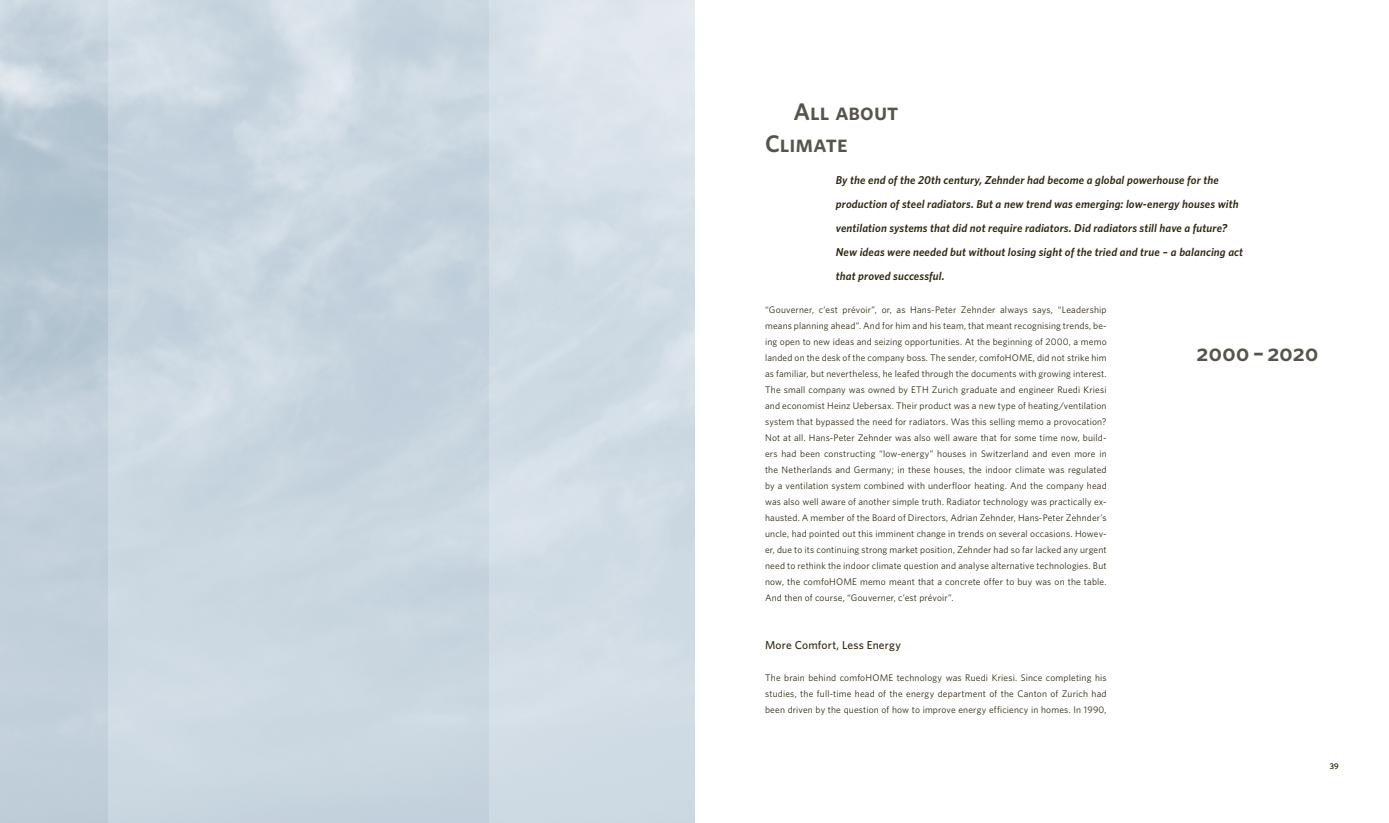
<style>
.page{position:relative;width:1389px;height:823px;background:#fff}
.page>*{position:absolute;margin:0;border:0;box-sizing:border-box;transform-origin:0 0}
.t1{font:24px/32px "Whitney HTF Semi Bold SC";letter-spacing:.005em;color:#57544b}
.t2{font:italic 600 11.5px/24px "Whitney HTF";letter-spacing:.01em;color:#2f2912}
.t3{font:500 11.5px "Whitney HTF";letter-spacing:.015em;color:#2f2912}
.t4{font:9.5px/16px "Whitney HTF";letter-spacing:.02em;color:#2f2912;text-align:justify}
.t5{font:8px "Whitney HTF";color:#2f2912}
</style>
<div class="page">
<h1 class="t1" style="left:765px;top:95px;width:135px;text-indent:28px">All about<br>Climate</h1>
<p class="t2" style="left:836px;top:168px;width:409px">By the end of the 20th century, Zehnder had become a global powerhouse for the production of steel radiators. But a new trend was emerging: low-energy houses with ventilation systems that did not require radiators. Did radiators still have a future?<br>New ideas were needed but without losing sight of the tried and true – a balancing act that proved successful.</p>
<p class="t4" style="left:765px;top:301px;width:343px">“Gouverner, c’est prévoir”, or, as Hans-Peter Zehnder always says, “Leadership means planning ahead”. And for him and his team, that meant recognising trends, be&shy;ing open to new ideas and seizing opportunities. At the beginning of 2000, a memo landed on the desk of the company boss. The sender, comfoHOME, did not strike him as familiar, but nevertheless, he leafed through the documents with growing interest.<br>The small company was owned by ETH Zurich graduate and engineer Ruedi Kriesi and economist Heinz Uebersax. Their product was a new type of heating/ventilation system that bypassed the need for radiators. Was this selling memo a provocation?<br>Not at all. Hans-Peter Zehnder was also well aware that for some time now, build&shy;ers had been constructing “low-energy” houses in Switzerland and even more in the Netherlands and Germany; in these houses, the indoor climate was regulated by a ventilation system combined with underfloor heating. And the company head was also well aware of another simple truth. Radiator technology was practically ex&shy;hausted. A member of the Board of Directors, Adrian Zehnder, Hans-Peter Zehnder’s uncle, had pointed out this imminent change in trends on several occasions. Howev&shy;er, due to its continuing strong market position, Zehnder had so far lacked any urgent need to rethink the indoor climate question and analyse alternative technologies. But now, the comfoHOME memo meant that a concrete offer to buy was on the table.<br>And then of course, “Gouverner, c’est prévoir”.</p>
<p class="t3" style="left:765px;top:637px;width:137px">More Comfort, Less Energy</p>
<p class="t4" style="left:765px;top:669px;width:343px">The brain behind comfoHOME technology was Ruedi Kriesi. Since completing his studies, the full-time head of the energy department of the Canton of Zurich had been driven by the question of how to improve energy efficiency in homes. In 1990,</p>
<h1 class="t1" style="left:1197px;top:335px;width:123px">2000 – 2020</h1>
<p class="t5" style="left:1330px;top:761px;width:10px">39</p>
</div>
